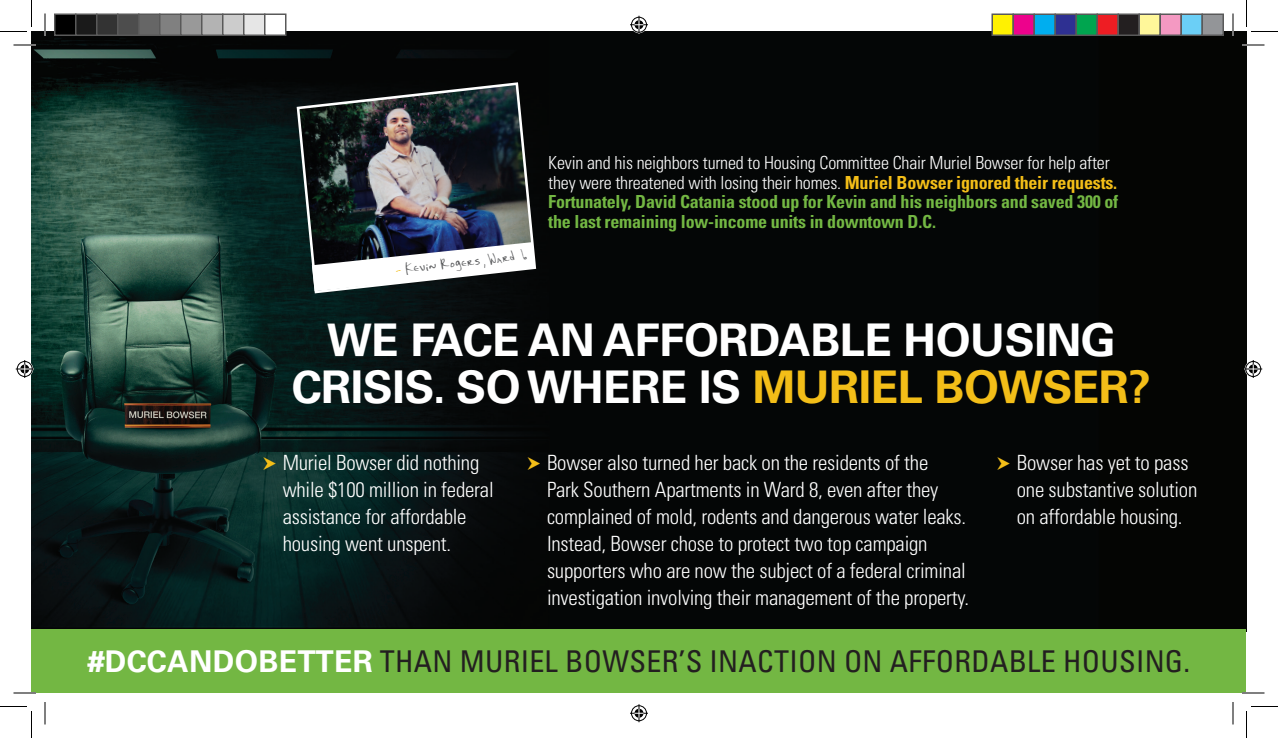
<style>
.page{position:relative;width:1278px;height:738px;background:#fff}
.page>*{position:absolute;margin:0;border:0;box-sizing:border-box;transform-origin:0 0}
.t1{font:700 45px/46.5px "Univers LT Std";letter-spacing:-.01em;color:#fff;text-align:center}
.t2{font:condensed 30px "Univers LT Std";letter-spacing:.01em;color:#231f20}
.t3{font:300 condensed 21px/27px "Univers LT Std";letter-spacing:-.01em;color:#fff}
.t4{font:300 condensed 18px/19.5px "Univers LT Std";letter-spacing:-.01em;color:#fff}
.t5{font:13.5px "Kaela";color:#57585a}
.s1{color:#f3be18}
.s2{font-weight:700;color:#f3be18}
.s3{font-weight:700;color:#73b743}
.s4{font-family:"Pointers";font-weight:400;font-stretch:normal;color:#f3be18}
.s5{font-weight:700;font-stretch:normal;color:#fff}
</style>
<div class="page">
<img style="left:32px;top:32px;width:1214px;height:597px">
<div style="left:32px;top:629px;width:1214px;height:64px;background:#73b743"></div>
<img style="left:295px;top:81px;width:243px;height:214px">
<svg style="left:312px;top:242px;width:223px;height:49px"></svg>
<hr style="left:14px;top:44px;width:22px;height:2px;background:#fff">
<hr style="left:1242px;top:44px;width:22px;height:2px;background:#fff">
<hr style="left:14px;top:692px;width:22px;height:2px;background:#fff">
<hr style="left:1242px;top:692px;width:22px;height:2px;background:#fff">
<hr style="left:44px;top:14px;width:2px;height:22px;background:#fff">
<hr style="left:1232px;top:14px;width:2px;height:22px;background:#fff">
<svg style="left:14px;top:45px;width:22px;height:1px"></svg>
<svg style="left:1242px;top:45px;width:22px;height:1px"></svg>
<svg style="left:14px;top:693px;width:22px;height:1px"></svg>
<svg style="left:1242px;top:693px;width:22px;height:1px"></svg>
<svg style="left:45px;top:14px;width:1px;height:22px"></svg>
<svg style="left:45px;top:702px;width:1px;height:22px"></svg>
<svg style="left:1233px;top:14px;width:1px;height:22px"></svg>
<svg style="left:1233px;top:702px;width:1px;height:22px"></svg>
<svg style="left:0;top:0;width:32px;height:32px"></svg>
<svg style="left:0;top:706px;width:32px;height:32px"></svg>
<svg style="left:1246px;top:0;width:32px;height:32px"></svg>
<svg style="left:1246px;top:706px;width:32px;height:32px"></svg>
<svg style="left:630px;top:16px;width:18px;height:18px"></svg>
<svg style="left:630px;top:704px;width:18px;height:18px"></svg>
<svg style="left:16px;top:360px;width:18px;height:18px"></svg>
<svg style="left:1244px;top:360px;width:18px;height:18px"></svg>
<div style="left:55px;top:14px;width:21px;height:21px;background:#000"></div>
<div style="left:54px;top:14px;width:22px;height:22px;border:2px solid #595959"></div>
<div style="left:76px;top:14px;width:21px;height:21px;background:#1a1a1a"></div>
<div style="left:75px;top:14px;width:23px;height:22px;border:2px solid #595959"></div>
<div style="left:97px;top:14px;width:21px;height:21px;background:#333"></div>
<div style="left:96px;top:14px;width:22px;height:22px;border:2px solid #595959"></div>
<div style="left:118px;top:14px;width:21px;height:21px;background:#4d4d4d"></div>
<div style="left:117px;top:14px;width:23px;height:22px;border:2px solid #595959"></div>
<div style="left:139px;top:14px;width:21px;height:21px;background:#666"></div>
<div style="left:138px;top:14px;width:22px;height:22px;border:2px solid #595959"></div>
<div style="left:160px;top:14px;width:21px;height:21px;background:#808080"></div>
<div style="left:159px;top:14px;width:23px;height:22px;border:2px solid #595959"></div>
<div style="left:181px;top:14px;width:21px;height:21px;background:#999"></div>
<div style="left:180px;top:14px;width:22px;height:22px;border:2px solid #595959"></div>
<div style="left:202px;top:14px;width:21px;height:21px;background:#b3b3b3"></div>
<div style="left:201px;top:14px;width:23px;height:22px;border:2px solid #595959"></div>
<div style="left:223px;top:14px;width:21px;height:21px;background:#ccc"></div>
<div style="left:222px;top:14px;width:22px;height:22px;border:2px solid #595959"></div>
<div style="left:244px;top:14px;width:21px;height:21px;background:#e6e6e6"></div>
<div style="left:243px;top:14px;width:23px;height:22px;border:2px solid #595959"></div>
<div style="left:265px;top:14px;width:21px;height:21px;background:#fff"></div>
<div style="left:264px;top:14px;width:22px;height:22px;border:2px solid #595959"></div>
<div style="left:992px;top:14px;width:21px;height:21px;background:#fff101"></div>
<div style="left:992px;top:14px;width:22px;height:22px;border:2px solid #595959"></div>
<div style="left:1013px;top:14px;width:21px;height:21px;background:#ed028c"></div>
<div style="left:1012px;top:14px;width:23px;height:22px;border:2px solid #595959"></div>
<div style="left:1034px;top:14px;width:21px;height:21px;background:#00aeef"></div>
<div style="left:1034px;top:14px;width:22px;height:22px;border:2px solid #595959"></div>
<div style="left:1055px;top:14px;width:21px;height:21px;background:#2e3092"></div>
<div style="left:1054px;top:14px;width:23px;height:22px;border:2px solid #595959"></div>
<div style="left:1076px;top:14px;width:21px;height:21px;background:#00a54f"></div>
<div style="left:1076px;top:14px;width:22px;height:22px;border:2px solid #595959"></div>
<div style="left:1097px;top:14px;width:21px;height:21px;background:#ee1d23"></div>
<div style="left:1096px;top:14px;width:23px;height:22px;border:2px solid #595959"></div>
<div style="left:1118px;top:14px;width:21px;height:21px;background:#231f20"></div>
<div style="left:1118px;top:14px;width:22px;height:22px;border:2px solid #595959"></div>
<div style="left:1139px;top:14px;width:21px;height:21px;background:#fff79a"></div>
<div style="left:1138px;top:14px;width:23px;height:22px;border:2px solid #595959"></div>
<div style="left:1160px;top:14px;width:21px;height:21px;background:#f499c2"></div>
<div style="left:1160px;top:14px;width:22px;height:22px;border:2px solid #595959"></div>
<div style="left:1181px;top:14px;width:21px;height:21px;background:#6bcff6"></div>
<div style="left:1180px;top:14px;width:23px;height:22px;border:2px solid #595959"></div>
<div style="left:1202px;top:14px;width:21px;height:21px;background:#939598"></div>
<div style="left:1202px;top:14px;width:22px;height:22px;border:2px solid #595959"></div>
<p class="t5" style="left:394px;top:262px;width:135px;rotate:-6deg"><span class="s1">-</span> Kevin Rogers, Ward 6</p>
<p class="t4" style="left:548px;top:153px;width:572px">Kevin and his neighbors turned to Housing Committee Chair Muriel Bowser for help after they were threatened with losing their homes. <span class="s2">Muriel Bowser ignored their requests.<br></span><span class="s3">Fortunately, David Catania stood up for Kevin and his neighbors and saved 300 of the last remaining low-income units in downtown D.C.</span></p>
<h1 class="t1" style="left:292px;top:317px;width:861px">WE FACE AN AFFORDABLE HOUSING<br>CRISIS. SO WHERE IS <span class="s1">MURIEL BOWSER?</span></h1>
<p class="t3" style="left:283px;top:449px;width:212px;text-indent:-19px"><span class="s4">b</span> Muriel Bowser did nothing while $100 million in federal assistance for affordable housing went unspent.</p>
<p class="t3" style="left:547px;top:449px;width:424px;text-indent:-19px"><span class="s4">b</span> Bowser also turned her back on the residents of the<br>Park Southern Apartments in Ward 8, even after they complained of mold, rodents and dangerous water leaks.<br>Instead, Bowser chose to protect two top campaign supporters who are now the subject of a federal criminal investigation involving their management of the property.</p>
<p class="t3" style="left:1017px;top:449px;width:182px;text-indent:-19px"><span class="s4">b</span> Bowser has yet to pass one substantive solution on affordable housing.</p>
<h2 class="t2" style="left:88px;top:642px;width:1104px"><span class="s5">#DCCANDOBETTER</span> THAN MURIEL BOWSER’S INACTION ON AFFORDABLE HOUSING.</h2>
</div>
